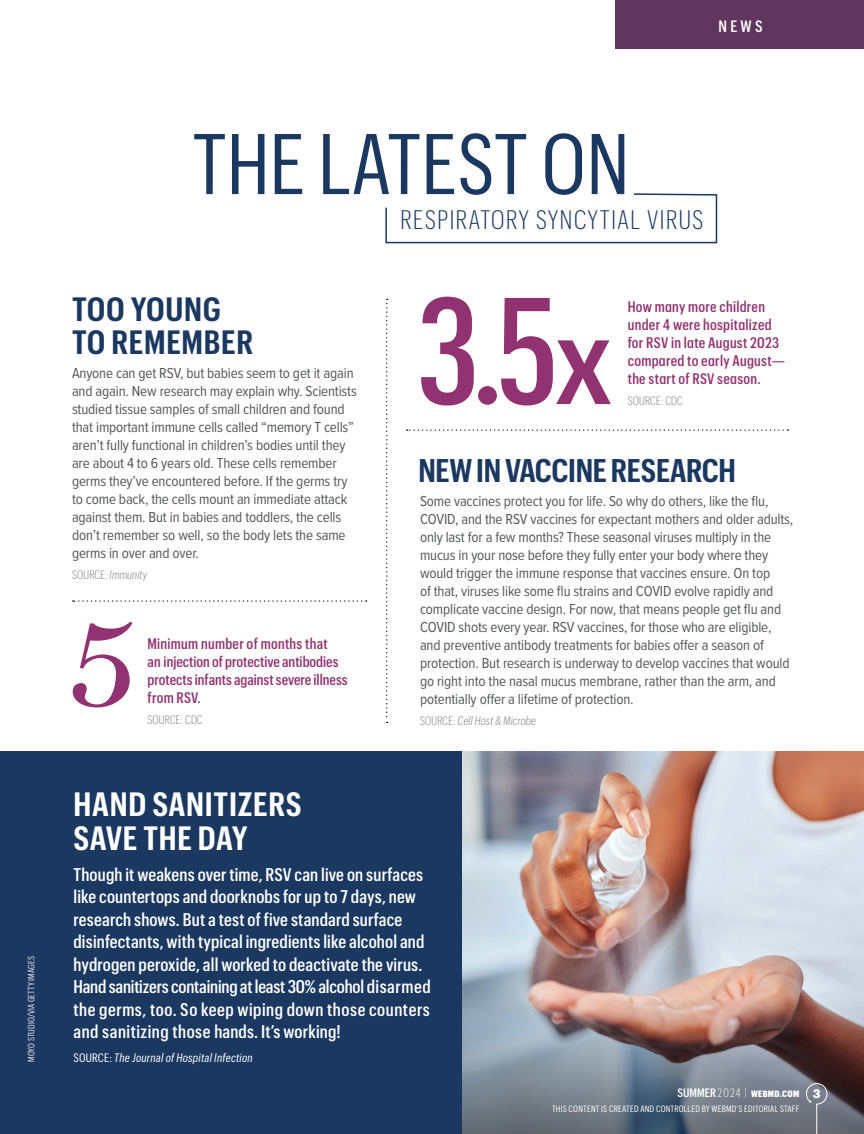
<style>
.page{position:relative;width:864px;height:1134px;background:#fff}
.page>*{position:absolute;margin:0;border:0;box-sizing:border-box;transform-origin:0 0}
.t1{font:500 148.35px "Graphik X Cond";color:#923371}
.t2{font:133.2px "Miller Display";color:#923371}
.t3{font:84px "Graphik Cond";color:#1b3861}
.t4{font:600 33px/34.5px "Graphik Cond";letter-spacing:.02em;color:#fff}
.t5{font:600 33px/33px "Graphik Cond";letter-spacing:.02em;color:#1b3861}
.t6{font:600 32.1px "Graphik Cond";letter-spacing:-.01em;color:#1b3861}
.t7{font:300 26.25px "Graphik Cond";letter-spacing:.06em;color:#1b3861}
.t8{font:500 18px/22.5px "Graphik Cond";letter-spacing:.01em;color:#fff}
.t9{font:500 16.2px "Graphik Cond";color:#fff}
.t10{font:15px/18px "Proxima Nova Cond";letter-spacing:-.01em;color:#57585a}
.t11{font:500 15px/18px "Graphik Cond";letter-spacing:.02em;color:#923371}
.t12{font:500 15px/18px "Graphik Cond";color:#923371}
.t13{font:italic 300 12px "Graphik Cond";letter-spacing:.02em;color:#808285}
.t14{font:italic 12px "Graphik Cond";letter-spacing:.02em;color:#fff}
.t15{font:300 12px "Graphik Cond";letter-spacing:.02em;color:#808285}
.t16{font:9px/14.9px "Graphik Cond";letter-spacing:.02em;color:#fff}
.s1{font-style:normal}
.s2{font-size:89.1px}
.s3{font-weight:500;font-size:12px}
.s4{font-weight:300;font-size:12px}
.s5{font-weight:900}
.s6{font-family:"Graphik";font-weight:700;font-size:12px}
</style>
<div class="page">
<img style="left:461px;top:752px;width:403px;height:231px">
<img style="left:461px;top:983px;width:403px;height:151px">
<div style="left:616px;top:0;width:248px;height:49px;background:#60365f"></div>
<svg style="left:385px;top:193px;width:333px;height:51px"></svg>
<svg style="left:386px;top:299px;width:2px;height:424px"></svg>
<div style="left:0;top:752px;width:461px;height:382px;background:#1b3861"></div>
<svg style="left:407px;top:429px;width:381px;height:2px"></svg>
<svg style="left:73px;top:600px;width:294px;height:2px"></svg>
<svg style="left:806px;top:1083px;width:22px;height:51px"></svg>
<p class="t9" style="left:719px;top:15px;width:46px">NEWS</p>
<p class="t16" style="left:23px;top:1062px;width:107px;rotate:-90deg">MOYO STUDIO/VIA GETTY IMAGES</p>
<h3 class="t3" style="left:192px;top:106px;width:439px">THE LATEST ON</h3>
<h3 class="t5" style="left:72px;top:291px;width:183px">TOO YOUNG<br>TO REMEMBER</h3>
<p class="t10" style="left:72px;top:363px;width:286px">Anyone can get RSV, but babies seem to get it again and again. New research may explain why. Scientists studied tissue samples of small children and found that important immune cells called “memory T cells” aren’t fully functional in children’s bodies until they are about 4 to 6 years old. These cells remember germs they’ve encountered before. If the germs try to come back, the cells mount an immediate attack against them. But in babies and toddlers, the cells don’t remember so well, so the body lets the same germs in over and over.</p>
<p class="t13" style="left:72px;top:566px;width:77px"><span class="s1">SOURCE:</span> Immunity</p>
<h2 class="t2" style="left:68px;top:581px;width:71px">5</h2>
<p class="t12" style="left:147px;top:633px;width:202px">Minimum number of months that<br>an injection of protective antibodies protects infants against severe illness</p>
<p class="t11" style="left:147px;top:687px;width:55px">from RSV.</p>
<p class="t15" style="left:147px;top:711px;width:57px">SOURCE: CDC</p>
<h3 class="t4" style="left:74px;top:784px;width:230px">HAND SANITIZERS<br>SAVE THE DAY</h3>
<h3 class="t7" style="left:400px;top:203px;width:304px">RESPIRATORY SYNCYTIAL VIRUS</h3>
<h1 class="t1" style="left:417px;top:248px;width:198px">3.5<span class="s2">X</span></h1>
<p class="t11" style="left:628px;top:297px;width:159px">How many more children under 4 were hospitalized for RSV in late August 2023 compared to early August— the start of RSV season.</p>
<p class="t15" style="left:628px;top:392px;width:57px">SOURCE: CDC</p>
<h3 class="t6" style="left:418px;top:447px;width:319px">NEW IN VACCINE RESEARCH</h3>
<p class="t10" style="left:420px;top:491px;width:375px">Some vaccines protect you for life. So why do others, like the flu, COVID, and the RSV vaccines for expectant mothers and older adults, only last for a few months? These seasonal viruses multiply in the mucus in your nose before they fully enter your body where they would trigger the immune response that vaccines ensure. On top<br>of that, viruses like some flu strains and COVID evolve rapidly and complicate vaccine design. For now, that means people get flu and COVID shots every year. RSV vaccines, for those who are eligible, and preventive antibody treatments for babies offer a season of protection. But research is underway to develop vaccines that would go right into the nasal mucus membrane, rather than the arm, and potentially offer a lifetime of protection.</p>
<p class="t13" style="left:420px;top:712px;width:117px"><span class="s1">SOURCE:</span> Cell Host &amp; Microbe</p>
<p class="t8" style="left:74px;top:862px;width:359px">Though it weakens over time, RSV can live on surfaces like countertops and doorknobs for up to 7 days, new research shows. But a test of five standard surface disinfectants, with typical ingredients like alcohol and hydrogen peroxide, all worked to deactivate the virus.<br>Hand sanitizers containing at least 30% alcohol disarmed the germs, too. So keep wiping down those counters and sanitizing those hands. It’s working!</p>
<p class="t14" style="left:74px;top:1050px;width:181px"><span class="s1">SOURCE:</span> The Journal of Hospital Infection</p>
<p class="t16" style="left:552px;top:1085px;width:270px;text-indent:125px"><span class="s3">SUMMER</span> <span class="s4">2024 |</span> <span class="s5">WEBMD.COM</span> <span class="s6">3<br></span>THIS CONTENT IS CREATED AND CONTROLLED BY WEBMD’S EDITORIAL STAFF</p>
</div>
